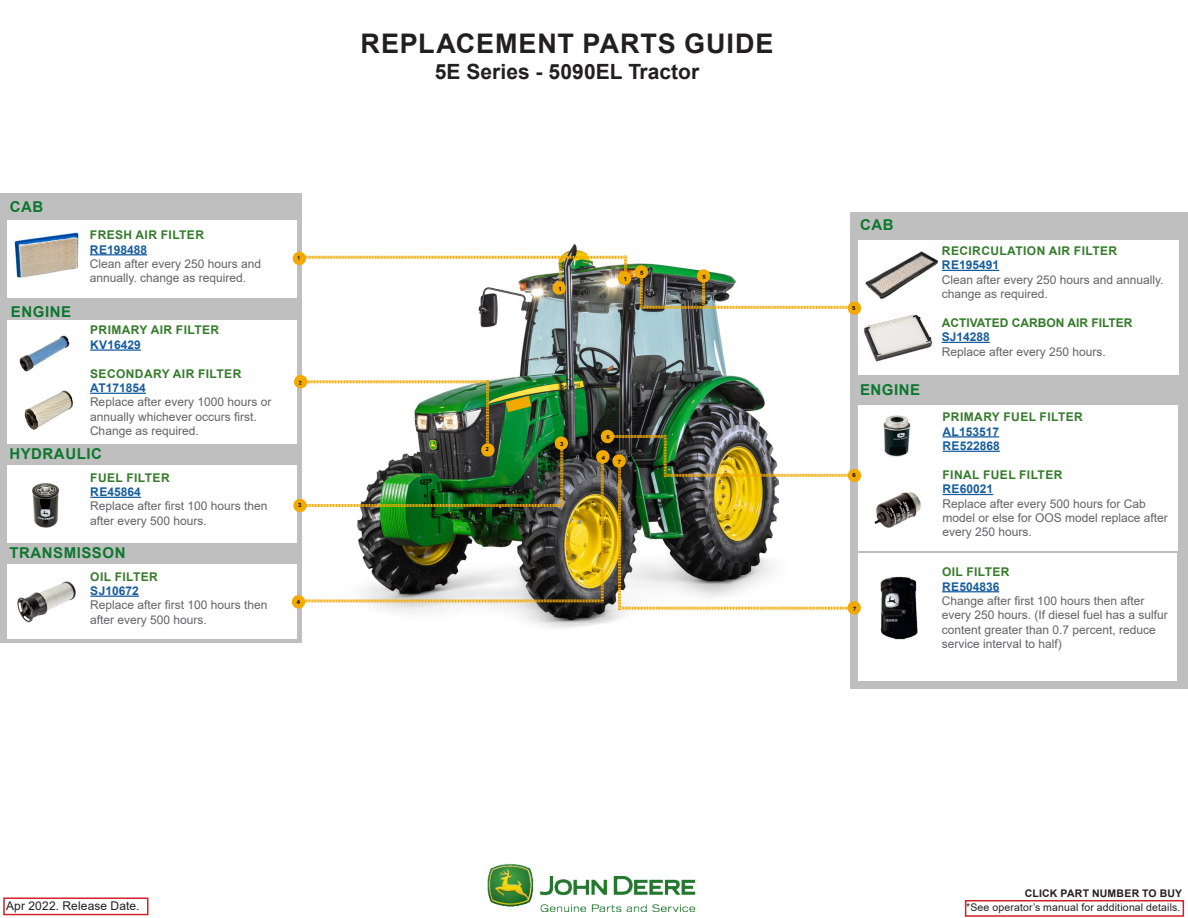
<style>
.page{position:relative;width:1188px;height:918px;background:#fff}
.page>*{position:absolute;margin:0;border:0;box-sizing:border-box;transform-origin:0 0}
.Title_Medium_24pt_Bl{font:700 27px "Arial";letter-spacing:.035em;color:#231f20}
.Title_Medium_24pt_Bl-2{font:700 21px "Arial";color:#231f20}
.head{font:700 15px "Arial";letter-spacing:.035em;color:#0d772d}
.Filter_Name{font:12px/14.4px "Arial";color:#636366}
.head-2{font:12px/14.4px "Arial";color:#636366}
.head-3{font:700 12px/14.4px "Arial";letter-spacing:.025em;color:#357b2b}
.Filter_Name-2{font:700 12px/14.4px "Arial";letter-spacing:.035em;color:#357b2b}
.t1{font:12px "Arial";letter-spacing:.015em;color:#231f20}
.t2{font:10.5px "Arial";letter-spacing:.015em;color:#231f20}
.t3{font:700 10.5px "Arial";letter-spacing:.02em;color:#231f20}
.Replace_Copy{font:700 6px "Arial";color:#040503}
.Replace_Copy-2{font:700 6px "Arial";color:#231f20}
.s1{font-weight:700;color:#357b2b}
.s2{font-weight:700;color:#175d9e}
.s3{color:#175d9e}
</style>
<div class="page">
<img style="left:487px;top:864px;width:209px;height:48px">
<img style="left:480px;top:244px;width:247px;height:385px">
<div style="left:0;top:194px;width:301px;height:449px;background:#bfbfc0"></div>
<div style="left:850px;top:212px;width:338px;height:477px;background:#bfbfc0"></div>
<div style="left:859px;top:405px;width:319px;height:145px;background:#fff"></div>
<div style="left:7px;top:321px;width:290px;height:123px;background:#fff"></div>
<div style="left:7px;top:465px;width:290px;height:78px;background:#fff"></div>
<div style="left:7px;top:564px;width:290px;height:75px;background:#fff"></div>
<div style="left:859px;top:554px;width:318px;height:127px;background:#fff"></div>
<div style="left:3px;top:897px;width:145px;height:18px;background:#fff;border:2px solid #d1232a"></div>
<img style="left:883px;top:415px;width:28px;height:42px">
<img style="left:874px;top:492px;width:47px;height:36px">
<hr style="left:943px;top:436px;width:56px;height:2px;background:#175d9e">
<hr style="left:943px;top:451px;width:57px;height:1px;background:#175d9e">
<hr style="left:943px;top:494px;width:50px;height:1px;background:#175d9e">
<img style="left:880px;top:576px;width:38px;height:64px">
<hr style="left:942px;top:591px;width:57px;height:1px;background:#175d9e">
<img style="left:20px;top:335px;width:50px;height:37px">
<img style="left:24px;top:390px;width:49px;height:39px">
<hr style="left:90px;top:349px;width:51px;height:2px;background:#175d9e">
<hr style="left:90px;top:393px;width:56px;height:1px;background:#175d9e">
<div style="left:7px;top:221px;width:290px;height:77px;background:#fff"></div>
<img style="left:14px;top:232px;width:65px;height:46px">
<hr style="left:90px;top:254px;width:57px;height:1px;background:#175d9e">
<hr style="left:90px;top:497px;width:51px;height:1px;background:#175d9e">
<hr style="left:90px;top:596px;width:49px;height:1px;background:#175d9e">
<img style="left:32px;top:483px;width:27px;height:45px">
<img style="left:17px;top:581px;width:59px;height:42px">
<div style="left:858px;top:240px;width:320px;height:135px;background:#fff"></div>
<img style="left:865px;top:251px;width:73px;height:49px">
<img style="left:864px;top:314px;width:68px;height:48px">
<hr style="left:942px;top:270px;width:57px;height:1px;background:#175d9e">
<hr style="left:942px;top:342px;width:48px;height:1px;background:#175d9e">
<div style="left:965px;top:900px;width:219px;height:17px;border:2px solid #d1232a"></div>
<img style="left:291px;top:372px;width:571px;height:246px">
<div style="left:884px;top:610px;width:18px;height:6px;background:#080b0b"></div>
<div style="left:883px;top:609px;width:19px;height:7px;border:2px solid #231f20"></div>
<div style="left:890px;top:447px;width:15px;height:7px;background:#080b0b"></div>
<svg style="left:292px;top:248px;width:570px;height:70px"></svg>
<div style="left:851px;top:305px;width:8px;height:6px;background:#f2a900"></div>
<div style="left:850px;top:305px;width:9px;height:7px;border:2px solid #f2a900"></div>
<p class="head" style="left:10px;top:196px;width:35px">CAB</p>
<p class="head" style="left:11px;top:301px;width:62px">ENGINE</p>
<p class="Filter_Name" style="left:90px;top:228px;width:173px"><span class="s1">FRESH AIR FILTER<br></span><span class="s2">RE198488<br></span>Clean after every 250 hours and annually. change as required.</p>
<p class="Filter_Name-2" style="left:90px;top:323px;width:130px">PRIMARY AIR FILTER<br><span class="s3">KV16429</span></p>
<p class="Filter_Name" style="left:90px;top:366px;width:183px"><span class="s1">SECONDARY AIR FILTER<br></span><span class="s2">AT171854<br></span>Replace after every 1000 hours or annually whichever occurs first.<br>Change as required.</p>
<p class="head" style="left:9px;top:444px;width:94px">HYDRAULIC</p>
<p class="Filter_Name" style="left:90px;top:470px;width:179px"><span class="s1">FUEL FILTER<br></span><span class="s2">RE45864<br></span>Replace after first 100 hours then after every 500 hours.</p>
<p class="head" style="left:9px;top:542px;width:118px">TRANSMISSON</p>
<p class="Filter_Name" style="left:90px;top:569px;width:179px"><span class="s1">OIL FILTER<br></span><span class="s2">SJ10672<br></span>Replace after first 100 hours then after every 500 hours.</p>
<p class="Replace_Copy-2" style="left:297px;top:253px;width:5px">1</p>
<p class="Replace_Copy-2" style="left:298px;top:378px;width:5px">2</p>
<p class="Replace_Copy" style="left:298px;top:501px;width:5px">3</p>
<p class="Replace_Copy" style="left:297px;top:598px;width:5px">4</p>
<p class="Title_Medium_24pt_Bl" style="left:361px;top:25px;width:414px">REPLACEMENT PARTS GUIDE</p>
<p class="Title_Medium_24pt_Bl-2" style="left:435px;top:56px;width:266px">5E Series - 5090EL Tractor</p>
<p class="Replace_Copy" style="left:486px;top:445px;width:5px">2</p>
<p class="Replace_Copy" style="left:558px;top:285px;width:5px">1</p>
<p class="Replace_Copy" style="left:624px;top:275px;width:5px">1</p>
<p class="Replace_Copy" style="left:640px;top:268px;width:5px">5</p>
<p class="Replace_Copy" style="left:560px;top:440px;width:5px">3</p>
<p class="Replace_Copy" style="left:606px;top:433px;width:5px">6</p>
<p class="Replace_Copy" style="left:602px;top:453px;width:5px">4</p>
<p class="Replace_Copy" style="left:618px;top:457px;width:5px">7</p>
<p class="Replace_Copy" style="left:702px;top:272px;width:5px">5</p>
<p class="head" style="left:860px;top:214px;width:35px">CAB</p>
<p class="Replace_Copy" style="left:852px;top:304px;width:5px">5</p>
<p class="head" style="left:860px;top:379px;width:62px">ENGINE</p>
<p class="Replace_Copy" style="left:853px;top:471px;width:5px">6</p>
<p class="Replace_Copy" style="left:853px;top:604px;width:5px">7</p>
<p class="Filter_Name" style="left:942px;top:243px;width:223px"><span class="s1">RECIRCULATION AIR FILTER<br></span><span class="s2">RE195491<br></span>Clean after every 250 hours and annually. change as required.</p>
<p class="Filter_Name" style="left:942px;top:315px;width:192px"><span class="s1">ACTIVATED CARBON AIR FILTER<br></span><span class="s2">SJ14288<br></span>Replace after every 250 hours.</p>
<p class="head-3" style="left:943px;top:410px;width:142px">PRIMARY FUEL FILTER<br><span class="s3">AL153517<br>RE522868</span></p>
<p class="head-2" style="left:942px;top:467px;width:227px"><span class="s1">FINAL FUEL FILTER<br></span><span class="s2">RE60021<br></span>Replace after every 500 hours for Cab model or else for OOS model replace after every 250 hours.</p>
<p class="head-2" style="left:942px;top:565px;width:228px"><span class="s1">OIL FILTER<br></span><span class="s2">RE504836<br></span>Change after first 100 hours then after every 250 hours. (If diesel fuel has a sulfur content greater than 0.7 percent, reduce service interval to half)</p>
<p class="t1" style="left:6px;top:897px;width:135px">Apr 2022. Release Date.</p>
<p class="t3" style="left:1025px;top:886px;width:159px">CLICK PART NUMBER TO BUY</p>
<p class="t2" style="left:966px;top:900px;width:216px">*See operator’s manual for additional details.</p>
</div>
